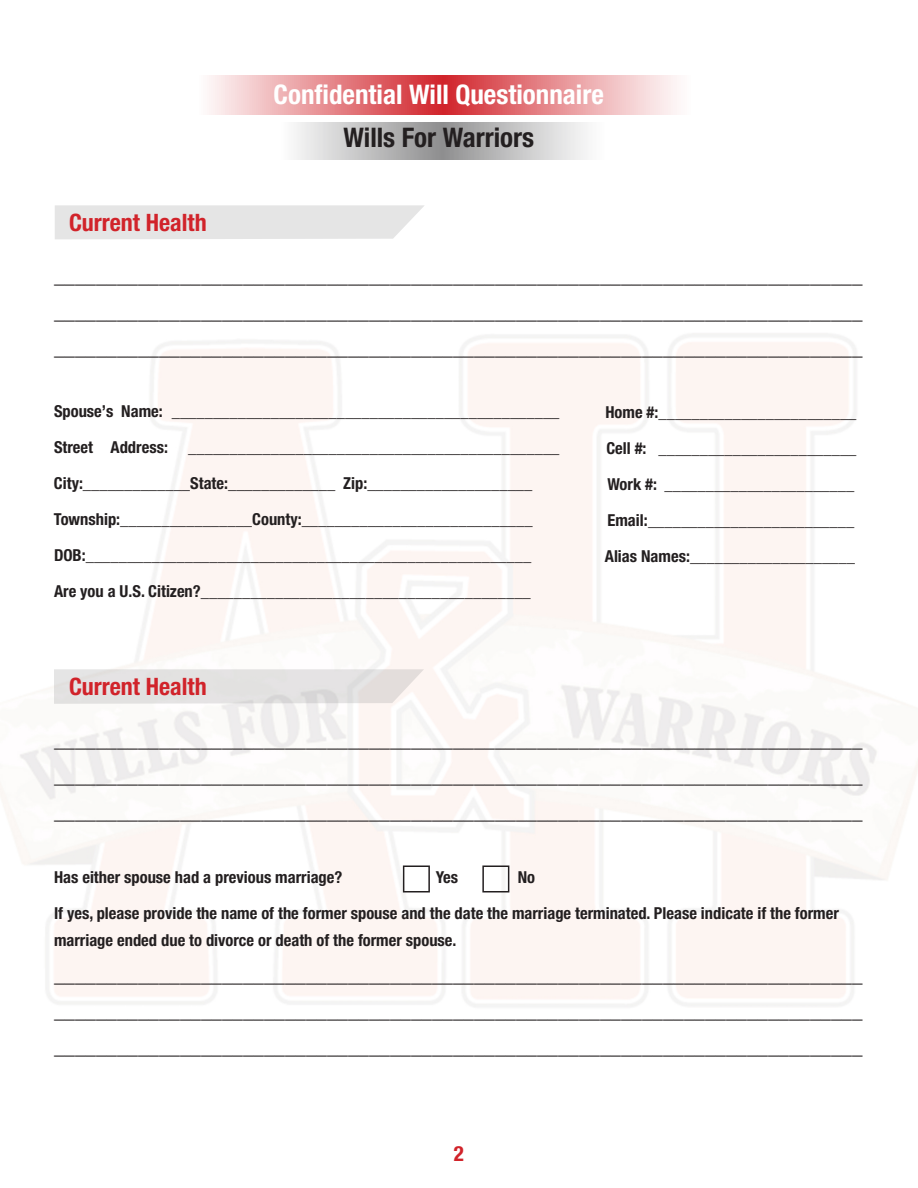
<style>
.page{position:relative;width:918px;height:1188px;background:#fff}
.page>*{position:absolute;margin:0;border:0;box-sizing:border-box;transform-origin:0 0}
.t1{font:700 condensed 27px "Helvetica Neue LT Std";color:#fff}
.t2{font:700 condensed 27px "Helvetica Neue LT Std";color:#231f20}
.t3{font:700 condensed 24px "Helvetica Neue LT Std";color:#d1232a}
.t4{font:700 condensed 21px/36px "Helvetica Neue LT Std";color:#231f20;text-align:justify}
.t5{font:700 condensed 21px "Helvetica Neue LT Std";color:#d1232a}
.t6{font:700 condensed 16.5px/35.8px "Helvetica Neue LT Std";color:#231f20;text-align:justify}
</style>
<div class="page">
<img style="left:0;top:75px;width:918px;height:932px">
<svg style="left:54px;top:669px;width:370px;height:35px;background:#e4e2e1"></svg>
<svg style="left:55px;top:205px;width:370px;height:34px;background:#e6e6e6"></svg>
<div style="left:403px;top:866px;width:27px;height:26px;border:2px solid #231f20"></div>
<div style="left:482px;top:866px;width:27px;height:26px;border:2px solid #231f20"></div>
<svg style="left:187px;top:76px;width:504px;height:39px;background:#e89699"></svg>
<svg style="left:273px;top:123px;width:331px;height:37px"></svg>
<p class="t3" style="left:69px;top:208px;width:139px">Current Health</p>
<p class="t1" style="left:274px;top:78px;width:332px">Confidential Will Questionnaire</p>
<p class="t2" style="left:343px;top:121px;width:192px">Wills For Warriors</p>
<p class="t4" style="left:54px;top:258px;width:810px">_____________________________________________________________________________ _____________________________________________________________________________ _____________________________________________________________________________</p>
<p class="t6" style="left:54px;top:393px;width:507px">Spouse’s Name: _______________________________________________ Street Address: _____________________________________________ City:_____________State:_____________ Zip:________ ____________</p>
<p class="t6" style="left:54px;top:501px;width:480px">Township:________________County:____________________________ DOB:______________________________________________________ Are you a U.S. Citizen?________________________________________</p>
<p class="t3" style="left:69px;top:672px;width:139px">Current Health</p>
<p class="t6" style="left:605px;top:394px;width:253px">Home #:________________________</p>
<p class="t6" style="left:606px;top:430px;width:252px">Cell #: ________________________</p>
<p class="t6" style="left:607px;top:466px;width:248px">Work #: _______________________</p>
<p class="t6" style="left:607px;top:502px;width:248px">Email:_________________________</p>
<p class="t6" style="left:605px;top:538px;width:252px">Alias Names:____________________</p>
<p class="t4" style="left:54px;top:721px;width:810px">_____________________________________________________________________________ _____________________________________________________________________________ _____________________________________________________________________________</p>
<p class="t6" style="left:54px;top:859px;width:290px">Has either spouse had a previous marriage?</p>
<p class="t6" style="left:436px;top:859px;width:24px">Yes</p>
<p class="t6" style="left:518px;top:859px;width:19px">No</p>
<p class="t6" style="left:54px;top:899px;width:786px;line-height:27px">If yes, please provide the name of the former spouse and the date the marriage terminated. Please indicate if the former marriage ended due to divorce or death of the former spouse.</p>
<p class="t4" style="left:54px;top:956px;width:810px">_____________________________________________________________________________ _____________________________________________________________________________</p>
<p class="t4" style="left:54px;top:1028px;width:810px">_____________________________________________________________________________</p>
<p class="t5" style="left:454px;top:1141px;width:12px">2</p>
</div>
